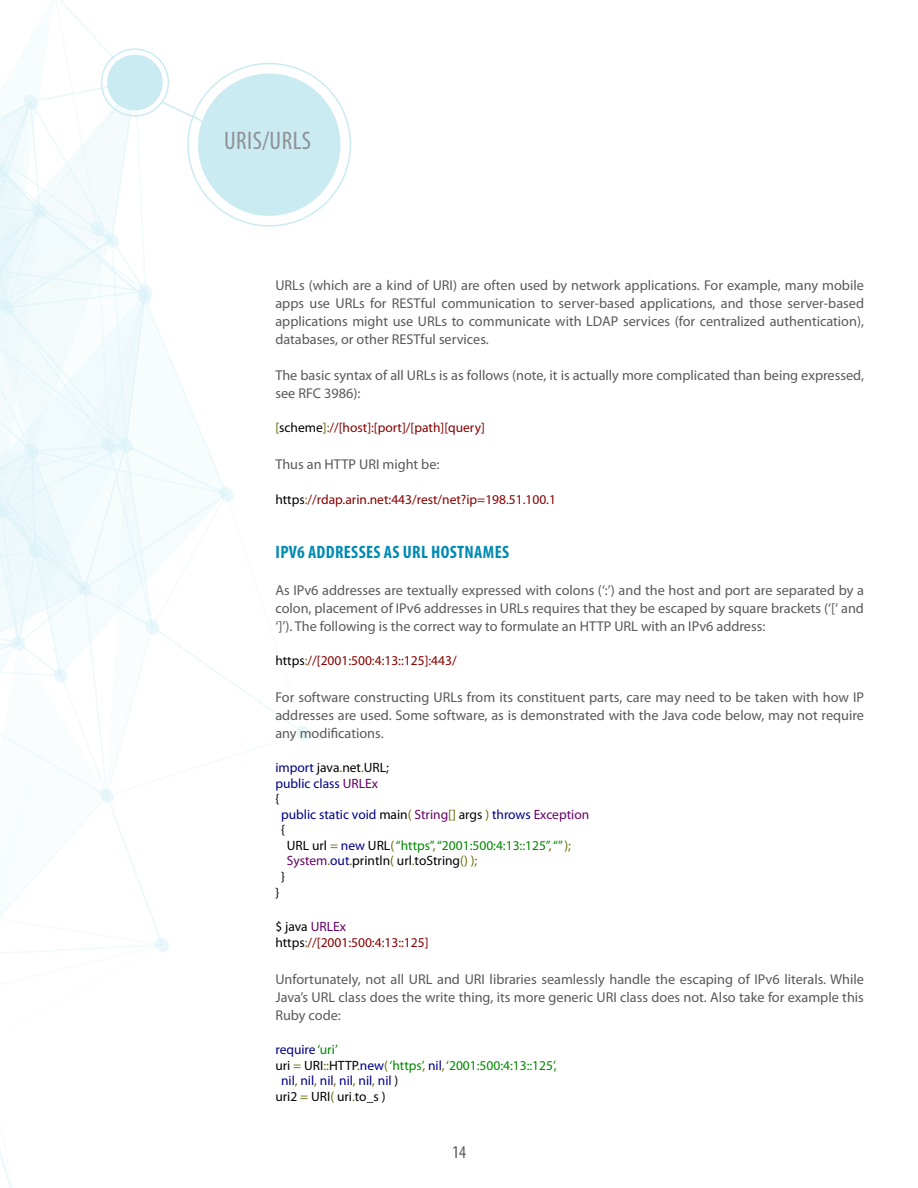
<style>
.page{position:relative;width:918px;height:1188px;background:#fff}
.page>*{position:absolute;margin:0;border:0;box-sizing:border-box;transform-origin:0 0}
.t1{font:condensed 25.5px "Myriad Pro";letter-spacing:.02em;color:#8f9194}
.t2{font:700 condensed 18px "Myriad Pro";letter-spacing:.02em;color:#008bb3}
.t3{font:condensed 18px "Myriad Pro";color:#58595b}
.t4{font:14.25px/18px "Myriad Pro";color:#58595b;text-align:justify}
.t5{font:13.5px/15.6px "Myriad Pro";color:#800}
.t6{font:13.5px "Myriad Pro";color:#008}
.t7{font:13.5px "Myriad Pro";color:#080}
.t8{font:13.5px "Myriad Pro";color:#000}
.s1{color:#660}
.s2{color:#000}
.s3{color:#008}
.s4{color:#606}
.s5{color:#080}
</style>
<div class="page">
<svg style="left:0;top:0;width:352px;height:1188px"></svg>
<h1 class="t1" style="left:224px;top:125px;width:89px">URIS/URLS</h1>
<p class="t4" style="left:275px;top:276px;width:590px">URLs (which are a kind of URI) are often used by network applications. For example, many mobile apps use URLs for RESTful communication to server-based applications, and those server-based applications might use URLs to communicate with LDAP services (for centralized authentication), databases, or other RESTful services.</p>
<p class="t4" style="left:275px;top:366px;width:590px">The basic syntax of all URLs is as follows (note, it is actually more complicated than being expressed, see RFC 3986):</p>
<p class="t5" style="left:275px;top:420px;width:211px"><span class="s1">[</span><span class="s2">scheme</span><span class="s1">]:</span>//[host]:[port]/[path][query]</p>
<p class="t4" style="left:275px;top:455px;width:166px">Thus an HTTP URI might be:</p>
<p class="t5" style="left:275px;top:491px;width:282px"><span class="s2">https</span><span class="s1">:</span>//rdap.arin.net:443/rest/net?ip=198.51.100.1</p>
<p class="t2" style="left:276px;top:541px;width:235px">IPV6 ADDRESSES AS URL HOSTNAMES</p>
<p class="t4" style="left:275px;top:581px;width:590px">As IPv6 addresses are textually expressed with colons (‘:’) and the host and port are separated by a colon, placement of IPv6 addresses in URLs requires that they be escaped by square brackets (‘[‘ and ‘]’). The following is the correct way to formulate an HTTP URL with an IPv6 address:</p>
<p class="t5" style="left:275px;top:652px;width:183px"><span class="s2">https</span><span class="s1">:</span>//[2001:500:4:13::125]:443/</p>
<p class="t4" style="left:275px;top:688px;width:590px">For software constructing URLs from its constituent parts, care may need to be taken with how IP addresses are used. Some software, as is demonstrated with the Java code below, may not require any modifications.</p>
<p class="t8" style="left:275px;top:759px;width:115px"><span class="s3">import</span> java<span class="s1">.</span>net<span class="s1">.</span>URL;</p>
<p class="t6" style="left:275px;top:775px;width:104px">public class <span class="s4">URLEx</span></p>
<p class="t8" style="left:275px;top:791px;width:5px">{</p>
<p class="t6" style="left:281px;top:806px;width:310px">public static void <span class="s2">main</span><span class="s1">(</span> <span class="s4">String</span><span class="s1">[]</span> <span class="s2">args</span> <span class="s1">)</span> throws <span class="s4">Exception</span></p>
<p class="t8" style="left:281px;top:822px;width:5px">{</p>
<p class="t7" style="left:287px;top:837px;width:286px"><span class="s2">URL url</span> <span class="s1">=</span> <span class="s3">new</span> <span class="s2">URL</span><span class="s1">(</span>“https”<span class="s1">,</span>“2001:500:4:13::125”<span class="s1">,</span>“”<span class="s1">);</span></p>
<p class="t8" style="left:287px;top:853px;width:192px"><span class="s4">System</span><span class="s1">.</span><span class="s3">out</span><span class="s1">.</span>println<span class="s1">(</span> url<span class="s1">.</span>toString<span class="s1">() );</span></p>
<p class="t8" style="left:281px;top:868px;width:5px">}</p>
<p class="t8" style="left:275px;top:884px;width:5px">}</p>
<p class="t5" style="left:275px;top:918px;width:155px"><span class="s2">$ java</span> <span class="s4">URLEx </span><span class="s2">https</span><span class="s1">:</span>//[2001:500:4:13::125]</p>
<p class="t4" style="left:275px;top:970px;width:590px">Unfortunately, not all URL and URI libraries seamlessly handle the escaping of IPv6 literals. While Java’s URL class does the write thing, its more generic URI class does not. Also take for example this Ruby code:</p>
<p class="t6" style="left:275px;top:1041px;width:64px">require <span class="s5">‘uri’</span></p>
<p class="t7" style="left:275px;top:1057px;width:283px"><span class="s2">uri</span> <span class="s1">=</span> <span class="s2">URI</span><span class="s1">::</span><span class="s2">HTTP</span><span class="s1">.</span><span class="s3">new</span><span class="s1">(</span>‘https’<span class="s1">,</span> <span class="s3">nil</span><span class="s1">,</span> ‘2001:500:4:13::125’,</p>
<p class="t6" style="left:281px;top:1072px;width:119px">nil<span class="s1">,</span> nil<span class="s1">,</span> nil<span class="s1">,</span> nil<span class="s1">,</span> nil<span class="s1">,</span> nil <span class="s2">)</span></p>
<p class="t8" style="left:275px;top:1088px;width:112px">uri2 <span class="s1">=</span> URI<span class="s1">(</span> uri<span class="s1">.</span>to_s )</p>
<p class="t3" style="left:452px;top:1141px;width:15px">14</p>
</div>
